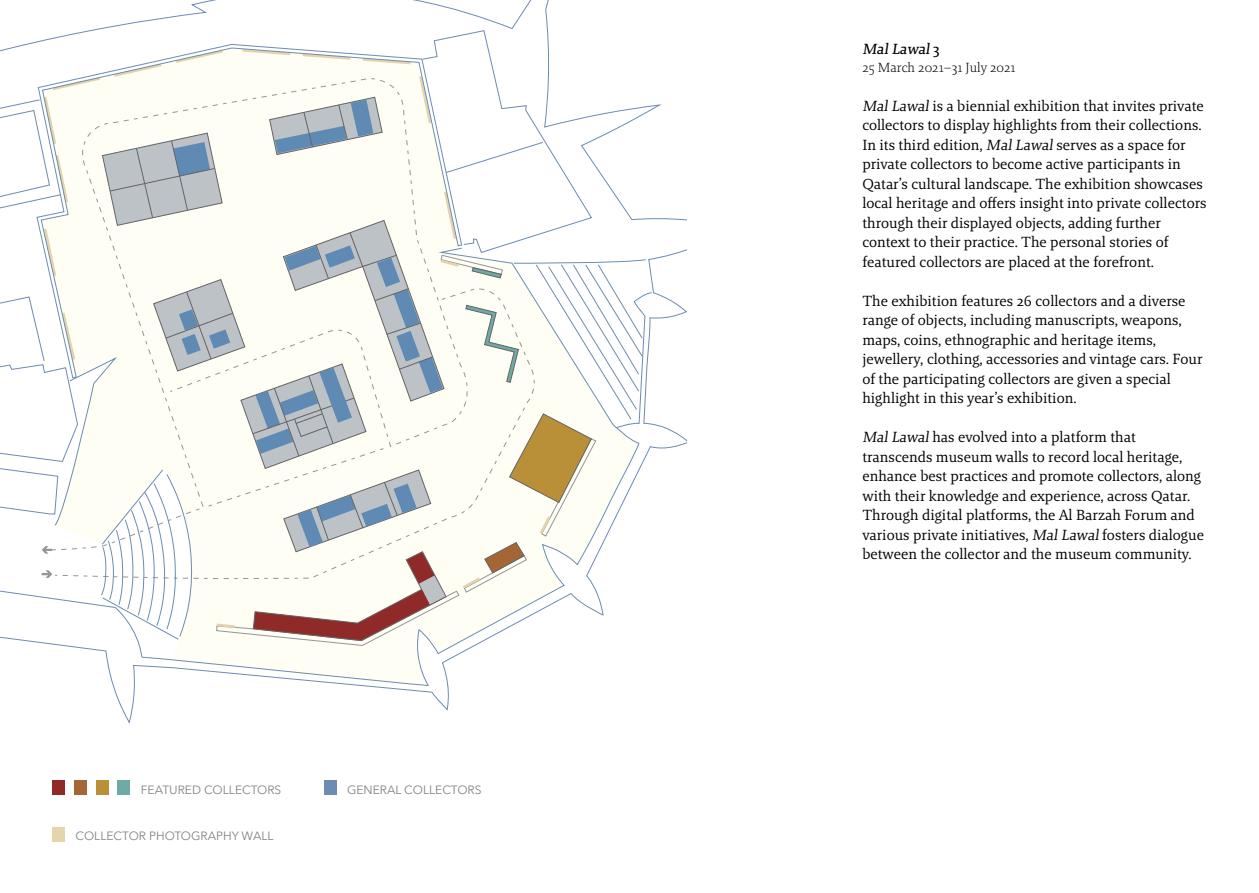
<style>
.page{position:relative;width:1259px;height:893px;background:#fff}
.page>*{position:absolute;margin:0;border:0;box-sizing:border-box;transform-origin:0 0}
.t1{font:15px/19.5px "Brando Arabic";color:#000}
.t2{font:15px "Brando Arabic Text";color:#000}
.t3{font:300 13.5px "Brando Arabic";color:#000}
.t4{font:12px "Avenir Next";color:#808285}
</style>
<div class="page">
<svg style="left:141px;top:658px;width:311px;height:28px"></svg>
<svg style="left:0;top:30px;width:652px;height:628px"></svg>
<div style="left:117px;top:781px;width:13px;height:14px;background:#6eaba5"></div>
<div style="left:52px;top:828px;width:13px;height:14px;background:#e6d5ab"></div>
<div style="left:74px;top:781px;width:13px;height:14px;background:#a56636"></div>
<div style="left:324px;top:781px;width:12px;height:14px;background:#6c8cb1"></div>
<div style="left:96px;top:781px;width:12px;height:14px;background:#b99038"></div>
<div style="left:52px;top:781px;width:13px;height:14px;background:#8f2a28"></div>
<p class="t4" style="left:141px;top:780px;width:142px">FEATURED COLLECTORS</p>
<p class="t4" style="left:76px;top:825px;width:200px">COLLECTOR PHOTOGRAPHY WALL</p>
<p class="t4" style="left:347px;top:780px;width:136px">GENERAL COLLECTORS</p>
<p class="t2" style="left:862px;top:40px;width:79px">MalLawal3</p>
<p class="t3" style="left:862px;top:58px;width:155px">25 March 2021–31 July 2021</p>
<p class="t1" style="left:862px;top:97px;width:346px">MalLawalis a biennial exhibition that invites private collectors to display highlights from their collections.<br>In its third edition, MalLawalserves as a space for private collectors to become active participants in Qatar’s cultural landscape. The exhibition showcases local heritage and offers insight into private collectors through their displayed objects, adding further context to their practice. The personal stories of featured collectors are placed at the forefront.</p>
<p class="t1" style="left:862px;top:292px;width:342px">The exhibition features 26 collectors and a diverse range of objects, including manuscripts, weapons, maps, coins, ethnographic and heritage items, jewellery, clothing, accessories and vintage cars. Four of the participating collectors are given a special highlight in this year’s exhibition.</p>
<p class="t1" style="left:862px;top:429px;width:343px">MalLawalhas evolved into a platform that transcends museum walls to record local heritage, enhance best practices and promote collectors, along with their knowledge and experience, across Qatar.<br>Through digital platforms, the Al Barzah Forum and various private initiatives, MalLawalfosters dialogue between the collector and the museum community.</p>
</div>
